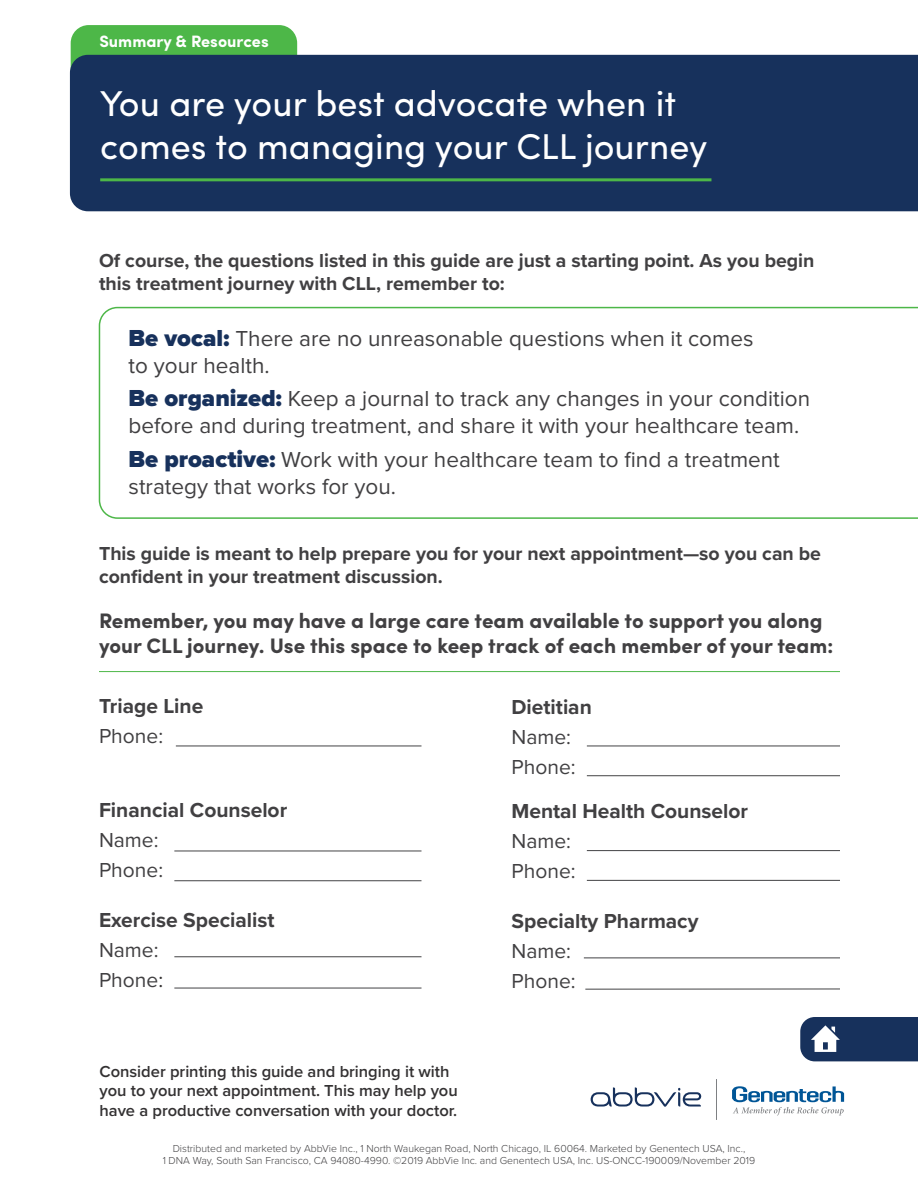
<style>
.page{position:relative;width:918px;height:1188px;background:#fff}
.page>*{position:absolute;margin:0;border:0;box-sizing:border-box;transform-origin:0 0}
.t1{font:36px/43.2px "Sofia Pro";color:#fff}
.t2{font:22.5px/27px "Proxima Nova";color:#414042}
.t3{font:700 21px/25.2px "Sofia Pro";color:#414042}
.t4{font:700 21px "Proxima Nova";color:#414042}
.t5{font:21px/30px "Proxima Nova";color:#414042}
.t6{font:700 19.5px/23.4px "Proxima Nova";color:#414042}
.t7{font:600 16.5px/19.8px "Proxima Nova";color:#333132}
.t8{font:700 16.5px "Sofia Pro";color:#fff}
.t9{font:300 10.5px/12.6px "Proxima Nova";color:#414042;text-align:center}
.s1{font-weight:900;font-size:24px;color:#17315c}
.s2{color:#333132}
</style>
<div class="page">
<div style="left:71px;top:25px;width:226px;height:106px;background:#4db748;border-radius:18px"></div>
<div style="left:70px;top:55px;width:848px;height:156px;background:#17315c"></div>
<svg style="left:98px;top:306px;width:820px;height:213px"></svg>
<hr style="left:99px;top:671px;width:741px;height:1px;background:#4db748">
<hr style="left:176px;top:746px;width:245px;height:1px;background:#434345">
<hr style="left:174px;top:851px;width:247px;height:1px;background:#434345">
<hr style="left:587px;top:850px;width:253px;height:1px;background:#434345">
<hr style="left:587px;top:746px;width:253px;height:1px;background:#434345">
<hr style="left:174px;top:957px;width:247px;height:1px;background:#434345">
<hr style="left:584px;top:958px;width:256px;height:1px;background:#434345">
<hr style="left:174px;top:880px;width:247px;height:1px;background:#434345">
<hr style="left:587px;top:880px;width:253px;height:1px;background:#434345">
<hr style="left:587px;top:775px;width:253px;height:1px;background:#434345">
<hr style="left:174px;top:988px;width:247px;height:1px;background:#434345">
<hr style="left:585px;top:989px;width:255px;height:1px;background:#434345">
<svg style="left:591px;top:1087px;width:110px;height:20px"></svg>
<hr style="left:716px;top:1079px;width:1px;height:41px;background:#7e8083">
<svg style="left:732px;top:1086px;width:112px;height:29px"></svg>
<svg style="left:800px;top:1017px;width:118px;height:44px"></svg>
<hr style="left:100px;top:178px;width:611px;height:3px;background:#4db748">
<p class="t8" style="left:99px;top:29px;width:171px">Summary &amp; Resources</p>
<h1 class="t1" style="left:100px;top:79px;width:609px">You are your best advocate when it comes to managing your CLL journey</h1>
<p class="t6" style="left:99px;top:248px;width:717px">Of course, the questions listed in this guide are just a starting point. As you begin this treatment journey with CLL, remember to:</p>
<p class="t2" style="left:129px;top:325px;width:626px"><span class="s1">Be vocal:</span> There are no unreasonable questions when it comes to your health.</p>
<p class="t2" style="left:129px;top:386px;width:683px"><span class="s1">Be organized:</span> Keep a journal to track any changes in your condition before and during treatment, and share it with your healthcare team.</p>
<p class="t2" style="left:129px;top:447px;width:653px"><span class="s1">Be proactive:</span> Work with your healthcare team to find a treatment strategy that works for you.</p>
<p class="t6" style="left:99px;top:541px;width:724px">This guide is meant to help prepare you for your next appointment—so you can be confident in your treatment discussion.</p>
<p class="t3" style="left:99px;top:607px;width:736px">Remember, you may have a large care team available to support you along your CLL journey. Use this space to keep track of each member of your team:</p>
<p class="t4" style="left:99px;top:691px;width:106px">Triage Line</p>
<p class="t5" style="left:99px;top:722px;width:66px">Phone:</p>
<p class="t4" style="left:99px;top:794px;width:190px">Financial Counselor</p>
<p class="t5" style="left:99px;top:825px;width:66px">Name:<br>Phone:</p>
<p class="t4" style="left:99px;top:904px;width:177px">Exercise Specialist</p>
<p class="t5" style="left:99px;top:936px;width:66px">Name:<br>Phone<span class="s2">:</span></p>
<p class="t7" style="left:99px;top:1061px;width:360px">Consider printing this guide and bringing it with you to your next appointment. This may help you have a productive conversation with your doctor.</p>
<p class="t4" style="left:512px;top:691px;width:82px">Dietitian</p>
<p class="t5" style="left:512px;top:723px;width:66px">Name:<br>Phone:</p>
<p class="t4" style="left:512px;top:795px;width:238px">Mental Health Counselor</p>
<p class="t5" style="left:512px;top:826px;width:66px">Name:<br>Phone:</p>
<p class="t4" style="left:512px;top:905px;width:189px">Specialty Pharmacy</p>
<p class="t5" style="left:512px;top:936px;width:66px">Name:<br>Phone:</p>
<p class="t9" style="left:163px;top:1141px;width:594px">Distributed and marketed by AbbVie Inc., 1 North Waukegan Road, North Chicago, IL 60064. Marketed by Genentech USA, Inc.,<br>1 DNA Way, South San Francisco, CA 94080-4990. ©2019 AbbVie Inc. and Genentech USA, Inc. US-ONCC-190009/November 2019</p>
</div>
